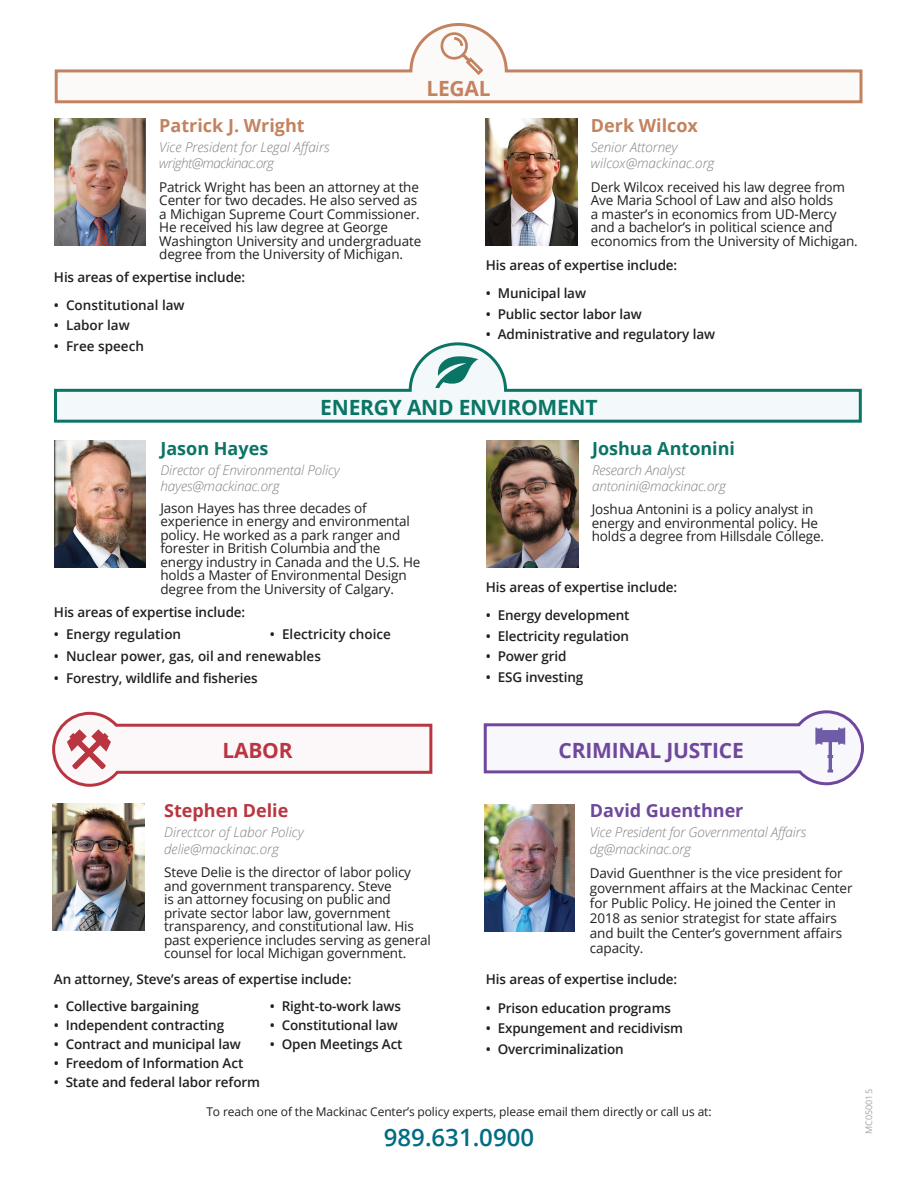
<style>
.page{position:relative;width:918px;height:1188px;background:#fff}
.page>*{position:absolute;margin:0;border:0;box-sizing:border-box;transform-origin:0 0}
.t1{font:600 24px "Open Sans";color:#006c85}
.t2{font:700 21px "Open Sans";letter-spacing:-.01em;color:#0a7465}
.t3{font:700 21px "Open Sans";letter-spacing:-.01em;color:#6f489d}
.t4{font:700 21px "Open Sans";letter-spacing:-.01em;color:#c38360}
.t5{font:700 21px "Open Sans";letter-spacing:-.01em;color:#b93641}
.t6{font:700 18px "Open Sans";color:#c38360}
.t7{font:700 18px "Open Sans";color:#0a7465}
.t8{font:700 18px "Open Sans";color:#6f489d}
.t9{font:700 18px "Open Sans";color:#b93641}
.t10{font:13.5px/13.5px "Open Sans";letter-spacing:-.01em;color:#231f20}
.t11{font:600 13.5px "Open Sans";letter-spacing:-.01em;color:#231f20}
.t12{font:italic 300 13.5px/16.5px "Open Sans";letter-spacing:-.01em;color:#808285}
.t13{font:12px "Open Sans";letter-spacing:-.01em;color:#231f20}
.t14{font:9px "Open Sans";color:#a5a6aa}
</style>
<div class="page">
<img style="left:486px;top:118px;width:91px;height:127px">
<img style="left:54px;top:118px;width:92px;height:127px">
<img style="left:53px;top:803px;width:91px;height:127px">
<img style="left:485px;top:804px;width:90px;height:128px">
<svg style="left:54px;top:23px;width:809px;height:81px"></svg>
<svg style="left:437px;top:29px;width:46px;height:48px"></svg>
<img style="left:54px;top:440px;width:92px;height:127px">
<img style="left:487px;top:440px;width:92px;height:127px">
<svg style="left:54px;top:342px;width:808px;height:81px"></svg>
<svg style="left:435px;top:356px;width:43px;height:32px"></svg>
<svg style="left:52px;top:711px;width:381px;height:76px"></svg>
<svg style="left:483px;top:710px;width:381px;height:76px"></svg>
<h2 class="t4" style="left:426px;top:74px;width:66px">LEGAL</h2>
<h3 class="t6" style="left:159px;top:113px;width:147px">Patrick J. Wright</h3>
<p class="t12" style="left:159px;top:138px;width:172px">Vice President for Legal Affairs wright@mackinac.org</p>
<p class="t10" style="left:159px;top:180px;width:264px">Patrick Wright has been an attorney at the Center for two decades. He also served as a Michigan Supreme Court Commissioner.<br>He received his law degree at George Washington University and undergraduate degree from the University of Michigan.</p>
<p class="t11" style="left:54px;top:267px;width:193px">His areas of expertise include:</p>
<p class="t11" style="left:54px;top:296px;width:132px">• Constitutional law</p>
<p class="t11" style="left:54px;top:316px;width:77px">• Labor law</p>
<p class="t11" style="left:54px;top:337px;width:91px">• Free speech</p>
<h3 class="t6" style="left:591px;top:113px;width:109px">Derk Wilcox</h3>
<p class="t12" style="left:591px;top:138px;width:125px">Senior Attorney wilcox@mackinac.org</p>
<p class="t10" style="left:591px;top:180px;width:268px">Derk Wilcox received his law degree from Ave Maria School of Law and also holds<br>a master’s in economics from UD-Mercy and a bachelor’s in political science and economics from the University of Michigan.</p>
<p class="t11" style="left:486px;top:256px;width:193px">His areas of expertise include:</p>
<p class="t11" style="left:486px;top:284px;width:102px">• Municipal law</p>
<p class="t11" style="left:486px;top:305px;width:157px">• Public sector labor law</p>
<p class="t11" style="left:486px;top:325px;width:231px">• Administrative and regulatory law</p>
<h2 class="t2" style="left:320px;top:393px;width:279px">ENERGY AND ENVIROMENT</h2>
<h3 class="t7" style="left:160px;top:435px;width:109px">Jason Hayes</h3>
<p class="t12" style="left:160px;top:461px;width:181px">Director of Environmental Policy hayes@mackinac.org</p>
<p class="t10" style="left:160px;top:501px;width:262px">Jason Hayes has three decades of experience in energy and environmental policy. He worked as a park ranger and forester in British Columbia and the energy industry in Canada and the U.S. He holds a Master of Environmental Design degree from the University of Calgary.</p>
<p class="t11" style="left:54px;top:603px;width:193px">His areas of expertise include:</p>
<p class="t11" style="left:54px;top:625px;width:129px">• Energy regulation</p>
<p class="t11" style="left:270px;top:625px;width:122px">• Electricity choice</p>
<p class="t11" style="left:54px;top:647px;width:268px">• Nuclear power, gas, oil and renewables</p>
<p class="t11" style="left:54px;top:668px;width:205px">• Forestry, wildlife and fisheries</p>
<h3 class="t7" style="left:592px;top:435px;width:145px">Joshua Antonini</h3>
<p class="t12" style="left:592px;top:461px;width:135px">Research Analyst antonini@mackinac.org</p>
<p class="t10" style="left:592px;top:502px;width:234px">Joshua Antonini is a policy analyst in energy and environmental policy. He holds a degree from Hillsdale College.</p>
<p class="t11" style="left:486px;top:578px;width:193px">His areas of expertise include:</p>
<p class="t11" style="left:486px;top:606px;width:145px">• Energy development</p>
<p class="t11" style="left:486px;top:627px;width:145px">• Electricity regulation</p>
<p class="t11" style="left:486px;top:647px;width:82px">• Power grid</p>
<p class="t11" style="left:486px;top:667px;width:99px">• ESG investing</p>
<h2 class="t5" style="left:222px;top:735px;width:72px">LABOR</h2>
<h2 class="t3" style="left:559px;top:735px;width:187px">CRIMINAL JUSTICE</h2>
<h3 class="t9" style="left:164px;top:798px;width:126px">Stephen Delie</h3>
<p class="t12" style="left:164px;top:823px;width:141px">Directcor of Labor Policy delie@mackinac.org</p>
<p class="t10" style="left:164px;top:865px;width:268px">Steve Delie is the director of labor policy and government transparency. Steve<br>is an attorney focusing on public and private sector labor law, government transparency, and constitutional law. His past experience includes serving as general counsel for local Michigan government.</p>
<p class="t11" style="left:54px;top:970px;width:299px">An attorney, Steve’s areas of expertise include:</p>
<p class="t11" style="left:54px;top:997px;width:146px">• Collective bargaining</p>
<p class="t11" style="left:270px;top:997px;width:132px">• Right-to-work laws</p>
<p class="t11" style="left:54px;top:1016px;width:172px">• Independent contracting</p>
<p class="t11" style="left:270px;top:1016px;width:129px">• Constitutional law</p>
<p class="t11" style="left:54px;top:1035px;width:188px">• Contract and municipal law</p>
<p class="t11" style="left:270px;top:1035px;width:134px">• Open Meetings Act</p>
<p class="t11" style="left:54px;top:1054px;width:191px">• Freedom of Information Act</p>
<p class="t11" style="left:54px;top:1073px;width:208px">• State and federal labor reform</p>
<h3 class="t8" style="left:590px;top:798px;width:155px">David Guenthner</h3>
<p class="t12" style="left:590px;top:823px;width:218px">Vice President for Governmental Affairs dg@mackinac.org</p>
<p class="t10" style="left:590px;top:865px;width:264px;line-height:15px">David Guenthner is the vice president for government affairs at the Mackinac Center for Public Policy. He joined the Center in 2018 as senior strategist for state affairs and built the Center’s government affairs capacity.</p>
<p class="t11" style="left:486px;top:970px;width:193px">His areas of expertise include:</p>
<p class="t11" style="left:486px;top:999px;width:187px">• Prison education programs</p>
<p class="t11" style="left:486px;top:1019px;width:199px">• Expungement and recidivism</p>
<p class="t11" style="left:486px;top:1039px;width:139px">• Overcriminalization</p>
<p class="t13" style="left:206px;top:1103px;width:507px">To reach one of the Mackinac Center’s policy experts, please email them directly or call us at:</p>
<h1 class="t1" style="left:384px;top:1121px;width:152px">989.631.0900</h1>
<p class="t14" style="left:863px;top:1134px;width:46px;rotate:-90deg">MC050015</p>
</div>
